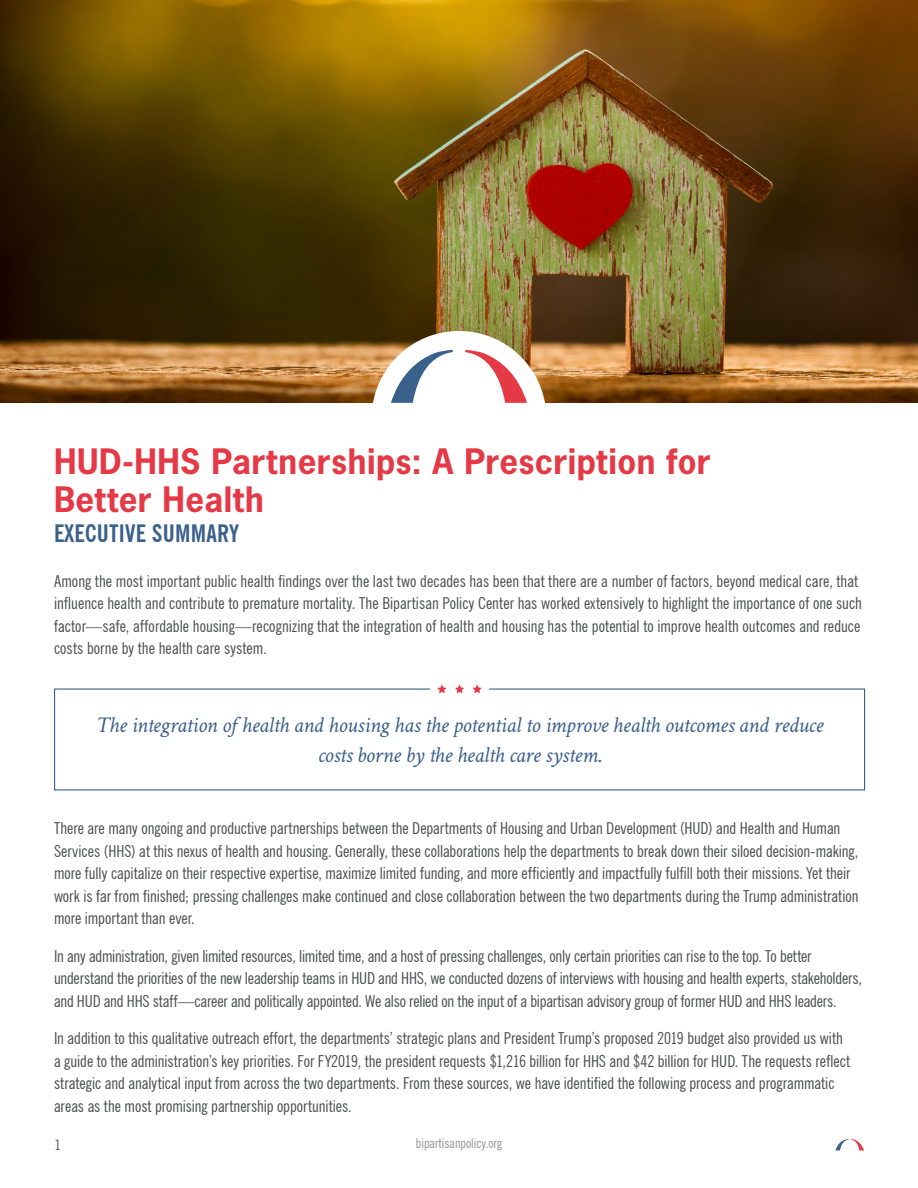
<style>
.page{position:relative;width:918px;height:1188px;background:#fff}
.page>*{position:absolute;margin:0;border:0;box-sizing:border-box;transform-origin:0 0}
.Body_-_H1__Red{font:700 33px/37.5px "News Gothic";letter-spacing:.015em;color:#e53945}
.Body_-_H1__Red-2{font:700 condensed 24px "News Gothic BT";letter-spacing:.01em;color:#3a608c}
.Body_-_Pull_Quote{font:italic 22.5px/30px "Crimson Text";letter-spacing:-.015em;color:#3a608c;text-align:center}
.Body_-_Body_Text{font:condensed 16.5px/22.5px "News Gothic BT";color:#4b4c4d}
.t1{font:condensed 13.5px "News Gothic BT";color:#939598}
.t2{font:13.5px "News Gothic";color:#5f5f62}
</style>
<div class="page">
<svg style="left:835px;top:1139px;width:29px;height:11px"></svg>
<svg style="left:455px;top:685px;width:9px;height:8px"></svg>
<svg style="left:437px;top:685px;width:10px;height:8px"></svg>
<svg style="left:473px;top:685px;width:9px;height:8px"></svg>
<img style="left:0;top:0;width:918px;height:402px">
<svg style="left:372px;top:331px;width:174px;height:72px"></svg>
<p class="Body_-_H1__Red" style="left:54px;top:442px;width:658px">HUD-HHS Partnerships: A Prescription for<br>Better Health</p>
<p class="Body_-_H1__Red-2" style="left:54px;top:518px;width:186px">EXECUTIVE SUMMARY</p>
<p class="Body_-_Body_Text" style="left:54px;top:569px;width:810px">Among the most important public health findings over the last two decades has been that there are a number of factors, beyond medical care, that influence health and contribute to premature mortality. The Bipartisan Policy Center has worked extensively to highlight the importance of one such factor—safe, affordable housing—recognizing that the integration of health and housing has the potential to improve health outcomes and reduce costs borne by the health care system.</p>
<p class="Body_-_Pull_Quote" style="left:96px;top:710px;width:729px">The integration of health and housing has the potential to improve health outcomes and reduce costs borne by the health care system.</p>
<p class="Body_-_Body_Text" style="left:54px;top:817px;width:806px">There are many ongoing and productive partnerships between the Departments of Housing and Urban Development (HUD) and Health and Human Services (HHS) at this nexus of health and housing. Generally, these collaborations help the departments to break down their siloed decision-making, more fully capitalize on their respective expertise, maximize limited funding, and more efficiently and impactfully fulfill both their missions. Yet their work is far from finished; pressing challenges make continued and close collaboration between the two departments during the Trump administration more important than ever.</p>
<p class="Body_-_Body_Text" style="left:54px;top:944px;width:809px">In any administration, given limited resources, limited time, and a host of pressing challenges, only certain priorities can rise to the top. To better understand the priorities of the new leadership teams in HUD and HHS, we conducted dozens of interviews with housing and health experts, stakeholders, and HUD and HHS staff—career and politically appointed. We also relied on the input of a bipartisan advisory group of former HUD and HHS leaders.</p>
<p class="Body_-_Body_Text" style="left:54px;top:1027px;width:798px">In addition to this qualitative outreach effort, the departments’ strategic plans and President Trump’s proposed 2019 budget also provided us with a guide to the administration’s key priorities. For FY2019, the president requests $1,216 billion for HHS and $42 billion for HUD. The requests reflect strategic and analytical input from across the two departments. From these sources, we have identified the following process and programmatic areas as the most promising partnership opportunities.</p>
<p class="t2" style="left:54px;top:1137px;width:9px">1</p>
<p class="t1" style="left:416px;top:1135px;width:88px">bipartisanpolicy.org</p>
</div>
